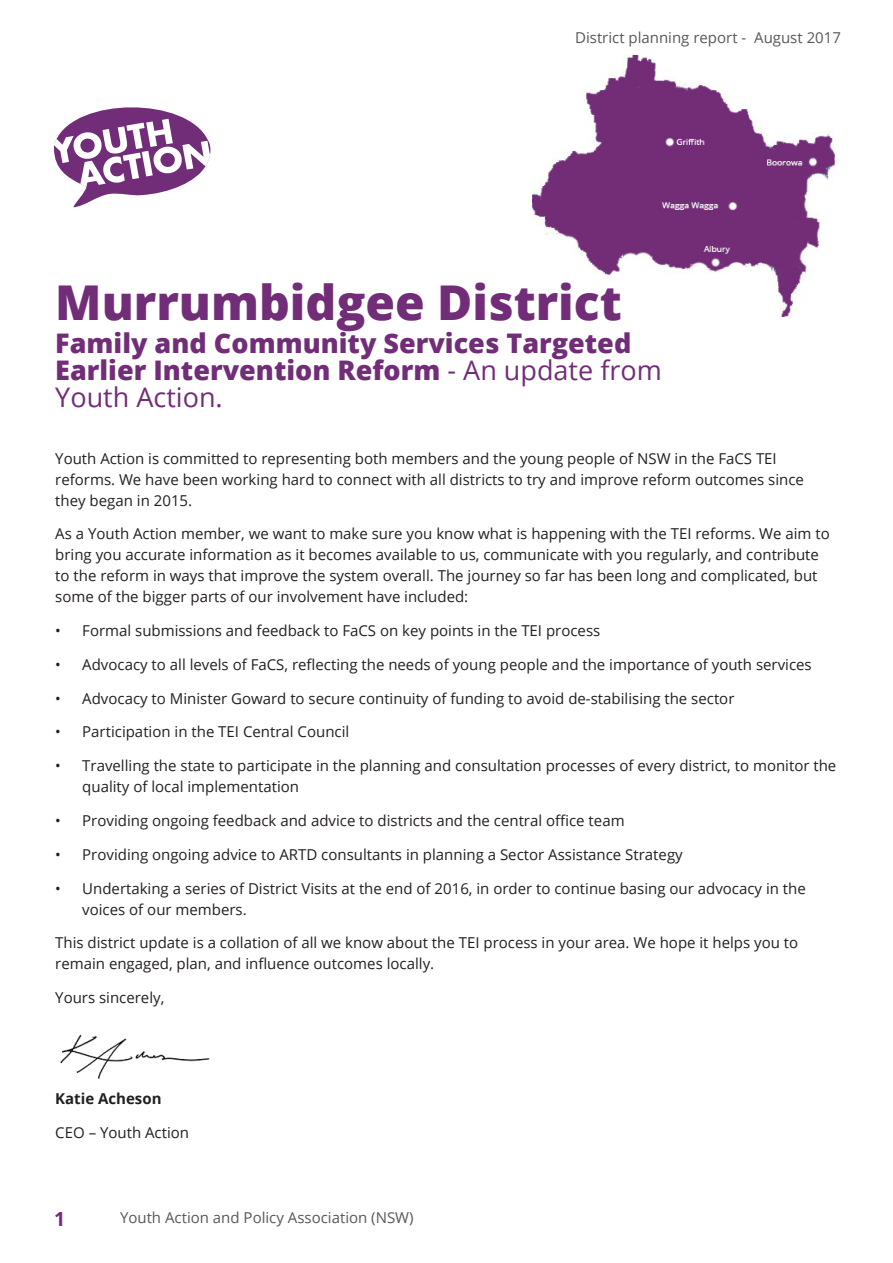
<style>
.page{position:relative;width:893px;height:1263px;background:#fff}
.page>*{position:absolute;margin:0;border:0;box-sizing:border-box;transform-origin:0 0}
.Body_copy{font:800 48px "Open Sans";color:#722d78}
.Body_copy-2{font:800 27px/27px "Open Sans";color:#722d78}
.Heading{font:700 19.5px "Open Sans";color:#722d78}
.Body_copy-3{font:15px/21px "Open Sans";color:#231f20}
.t1{font:15px "Open Sans";color:#57585a}
.Body_copy-4{font:700 15px "Open Sans";color:#231f20}
.s1{font-weight:400}
</style>
<div class="page">
<img style="left:533px;top:55px;width:303px;height:262px">
<svg style="left:54px;top:107px;width:157px;height:100px"></svg>
<img style="left:60px;top:1034px;width:150px;height:45px">
<p class="t1" style="left:575px;top:28px;width:267px">District planning report - August 2017</p>
<p class="Body_copy" style="left:55px;top:266px;width:568px">Murrumbidgee District</p>
<p class="Body_copy-2" style="left:55px;top:328px;width:608px">Family and Community Services Targeted<br>Earlier Intervention Reform <span class="s1">- An update from<br>Youth Action.</span></p>
<p class="Body_copy-3" style="left:55px;top:447px;width:750px">Youth Action is committed to representing both members and the young people of NSW in the FaCS TEI reforms. We have been working hard to connect with all districts to try and improve reform outcomes since they began in 2015.</p>
<p class="Body_copy-3" style="left:55px;top:523px;width:776px">As a Youth Action member, we want to make sure you know what is happening with the TEI reforms. We aim to bring you accurate information as it becomes available to us, communicate with you regularly, and contribute to the reform in ways that improve the system overall. The journey so far has been long and complicated, but some of the bigger parts of our involvement have included:</p>
<p class="Body_copy-3" style="left:55px;top:620px;width:546px">• Formal submissions and feedback to FaCS on key points in the TEI process</p>
<p class="Body_copy-3" style="left:55px;top:654px;width:758px">• Advocacy to all levels of FaCS, reflecting the needs of young people and the importance of youth services</p>
<p class="Body_copy-3" style="left:55px;top:687px;width:681px">• Advocacy to Minister Goward to secure continuity of funding to avoid de-stabilising the sector</p>
<p class="Body_copy-3" style="left:55px;top:721px;width:295px">• Participation in the TEI Central Council</p>
<p class="Body_copy-3" style="left:82px;top:755px;width:756px;text-indent:-27px">• Travelling the state to participate in the planning and consultation processes of every district, to monitor the quality of local implementation</p>
<p class="Body_copy-3" style="left:55px;top:810px;width:571px">• Providing ongoing feedback and advice to districts and the central office team</p>
<p class="Body_copy-3" style="left:55px;top:843px;width:629px">• Providing ongoing advice to ARTD consultants in planning a Sector Assistance Strategy</p>
<p class="Body_copy-3" style="left:82px;top:877px;width:725px;text-indent:-27px">• Undertaking a series of District Visits at the end of 2016, in order to continue basing our advocacy in the voices of our members.</p>
<p class="Body_copy-3" style="left:55px;top:932px;width:744px">This district update is a collation of all we know about the TEI process in your area. We hope it helps you to remain engaged, plan, and influence outcomes locally.</p>
<p class="Body_copy-3" style="left:55px;top:987px;width:111px">Yours sincerely,</p>
<p class="Body_copy-4" style="left:55px;top:1088px;width:108px">Katie Acheson</p>
<p class="Body_copy-3" style="left:55px;top:1122px;width:135px">CEO – Youth Action</p>
<p class="Heading" style="left:54px;top:1205px;width:13px">1</p>
<p class="t1" style="left:120px;top:1207px;width:295px">Youth Action and Policy Association (NSW)</p>
</div>
